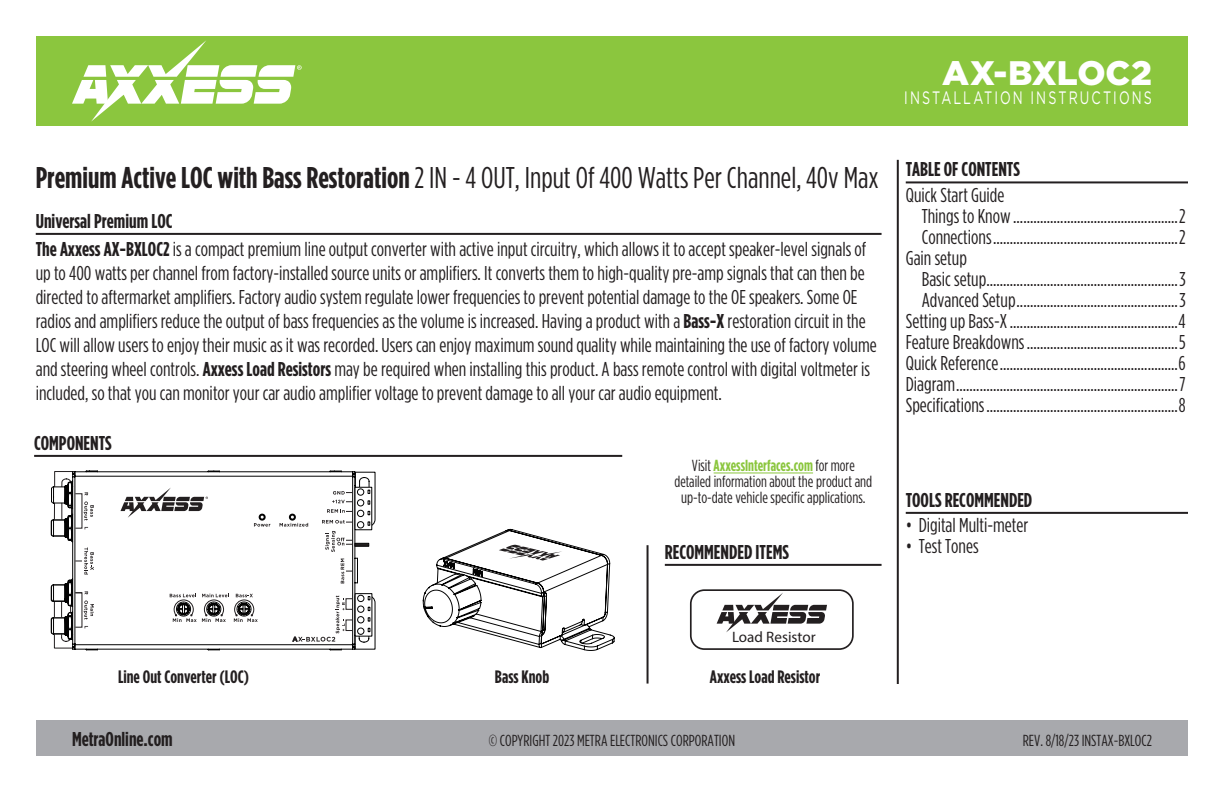
<style>
.page{position:relative;width:1224px;height:792px;background:#fff}
.page>*{position:absolute;margin:0;border:0;box-sizing:border-box;transform-origin:0 0}
.t1{font:900 34px "Gotham";color:#fff}
.t2{font:30px "Gotham Condensed";color:#231f20}
.t3{font:20px/24px "Gotham Condensed";color:#231f20}
.t4{font:700 20px "Gotham Condensed";color:#231f20}
.t5{font:700 18px "Gotham Condensed";color:#231f20}
.t6{font:18px "Gotham";letter-spacing:.165em;color:#fff;scale:.7 1}
.t7{font:16px/16px "Gotham Condensed";color:#231f20;text-align:center}
.t8{font:15.2px "Myriad Pro";color:#231f20}
.s1{font-weight:700}
.s2{font-weight:700;color:#8bc63e}
</style>
<div class="page">
<div style="left:36px;top:720px;width:1152px;height:36px;background:#a8a9ad"></div>
<hr style="left:897px;top:160px;width:2px;height:524px;background:#231f20">
<div style="left:36px;top:36px;width:1152px;height:90px;background:#8bc63e"></div>
<hr style="left:906px;top:181px;width:282px;height:2px;background:#231f20">
<hr style="left:714px;top:473px;width:99px;height:1px;background:#8bc63e">
<hr style="left:906px;top:512px;width:282px;height:2px;background:#231f20">
<hr style="left:36px;top:233px;width:846px;height:2px;background:#231f20">
<svg style="left:72px;top:471px;width:208px;height:179px"></svg>
<svg style="left:254px;top:523px;width:16px;height:4px"></svg>
<svg style="left:170px;top:594px;width:88px;height:28px"></svg>
<svg style="left:51px;top:471px;width:43px;height:178px"></svg>
<svg style="left:120px;top:488px;width:88px;height:30px"></svg>
<svg style="left:280px;top:471px;width:96px;height:179px"></svg>
<div style="left:355px;top:543px;width:14px;height:4px;border:1px solid #030303"></div>
<svg style="left:422px;top:529px;width:193px;height:122px"></svg>
<div style="left:690px;top:589px;width:164px;height:61px;border:2px solid #231f20;border-radius:14px"></div>
<svg style="left:717px;top:593px;width:110px;height:39px"></svg>
<hr style="left:647px;top:545px;width:2px;height:139px;background:#231f20">
<hr style="left:34px;top:455px;width:588px;height:2px;background:#231f20">
<hr style="left:665px;top:564px;width:217px;height:2px;background:#231f20">
<svg style="left:72px;top:40px;width:230px;height:82px"></svg>
<h2 class="t2" style="left:36px;top:162px;width:845px"><span class="s1">Premium Active LOC with Bass Restoration</span> 2 IN - 4 OUT, Input Of 400 Watts Per Channel, 40v Max</h2>
<p class="t3" style="left:36px;top:207px;width:832px;line-height:28px"><span class="s1">Universal Premium LOC<br>The Axxess AX-BXLOC2</span> is a compact premium line output converter with active input circuitry, which allows it to accept speaker-level signals of</p>
<p class="t3" style="left:36px;top:261px;width:842px">up to 400 watts per channel from factory-installed source units or amplifiers. It converts them to high-quality pre-amp signals that can then be directed to aftermarket amplifiers. Factory audio system regulate lower frequencies to prevent potential damage to the OE speakers. Some OE radios and amplifiers reduce the output of bass frequencies as the volume is increased. Having a product with a <span class="s1">Bass-X</span> restoration circuit in the LOC will allow users to enjoy their music as it was recorded. Users can enjoy maximum sound quality while maintaining the use of factory volume and steering wheel controls. <span class="s1">Axxess Load Resistors</span> may be required when installing this product. A bass remote control with digital voltmeter is included, so that you can monitor your car audio amplifier voltage to prevent damage to all your car audio equipment.</p>
<p class="t4" style="left:34px;top:432px;width:79px">COMPONENTS</p>
<p class="t7" style="left:674px;top:457px;width:199px">Visit <span class="s2">AxxessInterfaces.com</span> for more detailed information about the product and up-to-date vehicle specific applications.</p>
<p class="t4" style="left:665px;top:541px;width:126px">RECOMMENDED ITEMS</p>
<h1 class="t1" style="left:942px;top:53px;width:211px">AX-BXLOC2</h1>
<p class="t6" style="left:904px;top:88px;width:356px">INSTALLATION INSTRUCTIONS</p>
<p class="t4" style="left:906px;top:158px;width:116px">TABLE OF CONTENTS</p>
<p class="t3" style="left:906px;top:183px;width:100px">Quick Start Guide</p>
<p class="t3" style="left:922px;top:204px;width:265px">Things to Know.................................................2</p>
<p class="t3" style="left:922px;top:225px;width:265px">Connections.......................................................2</p>
<p class="t3" style="left:906px;top:246px;width:63px">Gain setup</p>
<p class="t3" style="left:922px;top:267px;width:266px">Basic setup.........................................................3</p>
<p class="t3" style="left:922px;top:288px;width:266px">Advanced Setup................................................3</p>
<p class="t3" style="left:906px;top:309px;width:281px">Setting up Bass-X..................................................4</p>
<p class="t3" style="left:906px;top:330px;width:281px">Feature Breakdowns.............................................5</p>
<p class="t3" style="left:906px;top:351px;width:282px">Quick Reference.....................................................6</p>
<p class="t3" style="left:906px;top:372px;width:281px">Diagram..................................................................7</p>
<p class="t3" style="left:906px;top:393px;width:282px">Specifications.........................................................8</p>
<p class="t4" style="left:906px;top:489px;width:128px">TOOLS RECOMMENDED</p>
<p class="t3" style="left:906px;top:513px;width:124px">• Digital Multi-meter</p>
<p class="t3" style="left:906px;top:534px;width:74px">• Test Tones</p>
<p class="t8" style="left:732px;top:627px;width:85px">Load Resistor</p>
<p class="t5" style="left:118px;top:666px;width:133px">Line Out Converter (LOC)</p>
<p class="t5" style="left:495px;top:666px;width:56px">Bass Knob</p>
<p class="t5" style="left:710px;top:666px;width:112px">Axxess Load Resistor</p>
<p class="t4" style="left:72px;top:728px;width:102px">MetraOnline.com</p>
<p class="t7" style="left:489px;top:732px;width:248px">© COPYRIGHT 2023 METRA ELECTRONICS CORPORATION</p>
<p class="t7" style="left:1023px;top:732px;width:131px">REV. 8/18/23 INSTAX-BXLOC2</p>
</div>
